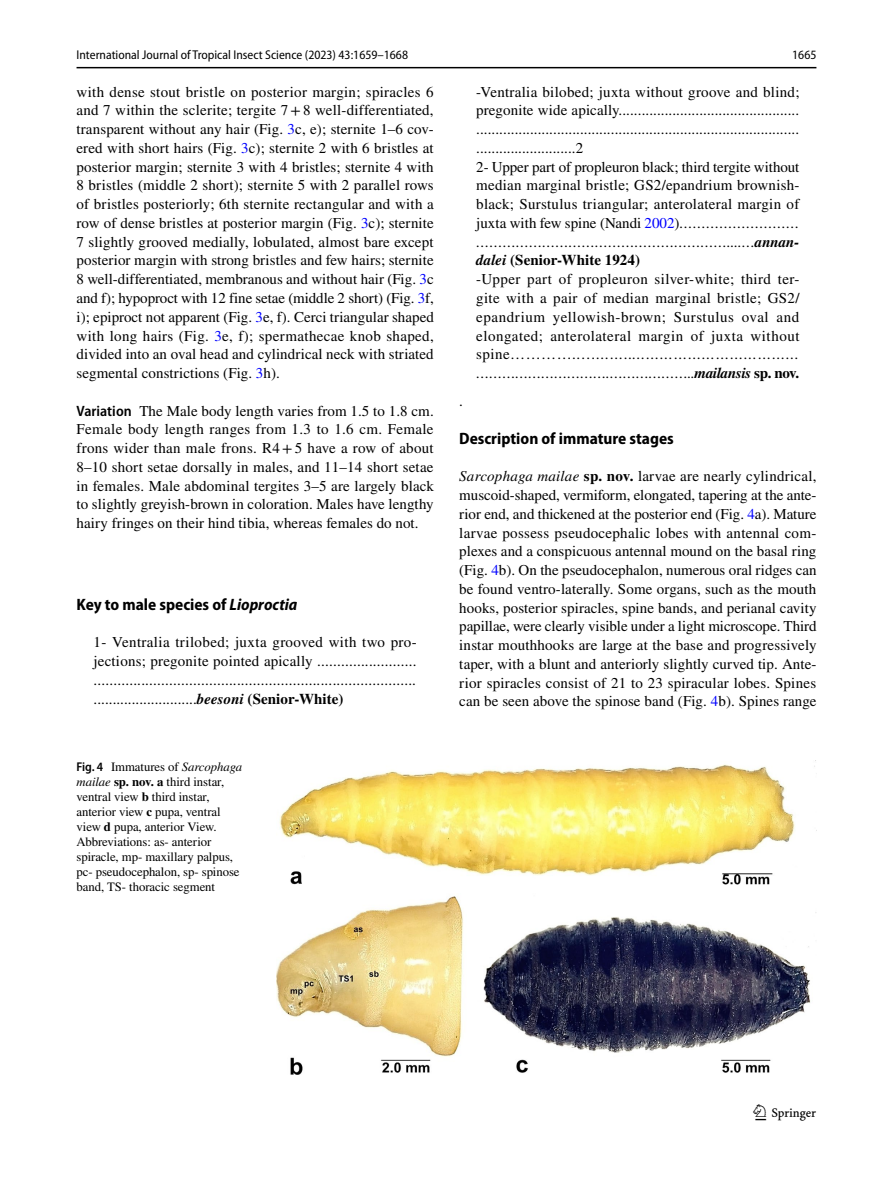
<style>
.page{position:relative;width:893px;height:1187px;background:#fff}
.page>*{position:absolute;margin:0;border:0;box-sizing:border-box;transform-origin:0 0}
.t1{font:22.5px "Springnew Regular 3";color:#000}
.t2{font:700 semi-condensed 16.5px "Myriad Pro";color:#000}
.t3{font:15px/18.8px "STIX";letter-spacing:.015em;color:#000;text-align:justify}
.t4{font:12.75px/15px "STIX";letter-spacing:-.005em;color:#000}
.t5{font:semi-condensed 12.75px "Myriad Pro";color:#000}
.s1{color:#00f}
.s2{font-family:"Myriad Pro";font-weight:600;font-stretch:semi-condensed}
.s3{font-style:italic}
.s4{font-weight:700;font-style:italic}
.s5{font-weight:700}
</style>
<div class="page">
<hr style="left:77px;top:67px;width:739px;height:1px;background:#000">
<img style="left:276px;top:764px;width:540px;height:309px">
<p class="t5" style="left:77px;top:48px;width:333px">International Journal of Tropical Insect Science (2023) 43:1659–1668</p>
<p class="t5" style="left:792px;top:48px;width:26px">1665</p>
<p class="t3" style="left:77px;top:83px;width:359px">with dense stout bristle on posterior margin; spiracles 6 and 7 within the sclerite; tergite 7+8 well-differentiated, transparent without any hair (Fig. <span class="s1">3</span>c, e); sternite 1–6 cov&shy;ered with short hairs (Fig. <span class="s1">3</span>c); sternite 2 with 6 bristles at posterior margin; sternite 3 with 4 bristles; sternite 4 with 8 bristles (middle 2 short); sternite 5 with 2 parallel rows of bristles posteriorly; 6th sternite rectangular and with a row of dense bristles at posterior margin (Fig. <span class="s1">3</span>c); sternite 7 slightly grooved medially, lobulated, almost bare except posterior margin with strong bristles and few hairs; sternite 8 well-differentiated, membranous and without hair (Fig. <span class="s1">3</span>c and f); hypoproct with 12 fine setae (middle 2 short) (Fig. <span class="s1">3</span>f, i); epiproct not apparent (Fig. <span class="s1">3</span>e, f). Cerci triangular shaped with long hairs (Fig. <span class="s1">3</span>e, f); spermathecae knob shaped, divided into an oval head and cylindrical neck with striated segmental constrictions (Fig. <span class="s1">3</span>h).</p>
<p class="t3" style="left:77px;top:402px;width:359px"><span class="s2">Variation</span> The Male body length varies from 1.5 to 1.8 cm.<br>Female body length ranges from 1.3 to 1.6 cm. Female frons wider than male frons. R4+5 have a row of about 8–10 short setae dorsally in males, and 11–14 short setae in females. Male abdominal tergites 3–5 are largely black to slightly greyish-brown in coloration. Males have lengthy hairy fringes on their hind tibia, whereas females do not.</p>
<p class="t2" style="left:77px;top:595px;width:222px">Key to male species of <span class="s3">Lioproctia</span></p>
<p class="t3" style="left:94px;top:634px;width:325px">1- Ventralia trilobed; juxta grooved with two pro&shy;jections; pregonite pointed apically ......................... ................................................................................. ...........................<span class="s4">beesoni</span> <span class="s5">(Senior-White)</span></p>
<p class="t4" style="left:77px;top:759px;width:167px"><span class="s2">Fig. 4</span> Immatures of <span class="s3">Sarcophaga mailae</span> <span class="s5">sp. nov. a</span> third instar, ventral view <span class="s5">b</span> third instar, anterior view <span class="s5">c</span> pupa, ventral view <span class="s5">d</span> pupa, anterior View.<br>Abbreviations: as- anterior spiracle, mp- maxillary palpus, pc- pseudocephalon, sp- spinose band, TS- thoracic segment</p>
<p class="t3" style="left:476px;top:83px;width:325px;text-align:left">-Ventralia bilobed; juxta without groove and blind; pregonite wide apically............................................... .................................................................................... ..........................2<br>2- Upper part of propleuron black; third tergite without median marginal bristle; GS2/epandrium brownish&shy;black; Surstulus triangular; anterolateral margin of juxta with few spine (Nandi <span class="s1">2002</span>)<span class="s3">……………………… …………………………………………………....…</span><span class="s4">annan&shy;dalei</span> <span class="s5">(Senior-White 1924)<br></span>-Upper part of propleuron silver-white; third ter&shy;gite with a pair of median marginal bristle; GS2/ epandrium yellowish-brown; Surstulus oval and elongated; anterolateral margin of juxta without spine…………..…<span class="s3">……</span>..<span class="s3">……………………………… ………………………….………………..</span><span class="s4">mailansis</span> <span class="s5">sp. nov.</span></p>
<p class="t3" style="left:459px;top:393px;width:5px">.</p>
<p class="t2" style="left:459px;top:429px;width:216px">Description of immature stages</p>
<p class="t3" style="left:459px;top:468px;width:359px"><span class="s3">Sarcophaga mailae</span> <span class="s5">sp. nov.</span> larvae are nearly cylindrical, muscoid-shaped, vermiform, elongated, tapering at the ante&shy;rior end, and thickened at the posterior end (Fig. <span class="s1">4</span>a). Mature larvae possess pseudocephalic lobes with antennal com&shy;plexes and a conspicuous antennal mound on the basal ring (Fig. <span class="s1">4</span>b). On the pseudocephalon, numerous oral ridges can be found ventro-laterally. Some organs, such as the mouth hooks, posterior spiracles, spine bands, and perianal cavity papillae, were clearly visible under a light microscope. Third instar mouthhooks are large at the base and progressively taper, with a blunt and anteriorly slightly curved tip. Ante&shy;rior spiracles consist of 21 to 23 spiracular lobes. Spines can be seen above the spinose band (Fig. <span class="s1">4</span>b). Spines range</p>
<h1 class="t1" style="left:755px;top:1104px;width:62px">1 3</h1>
</div>
